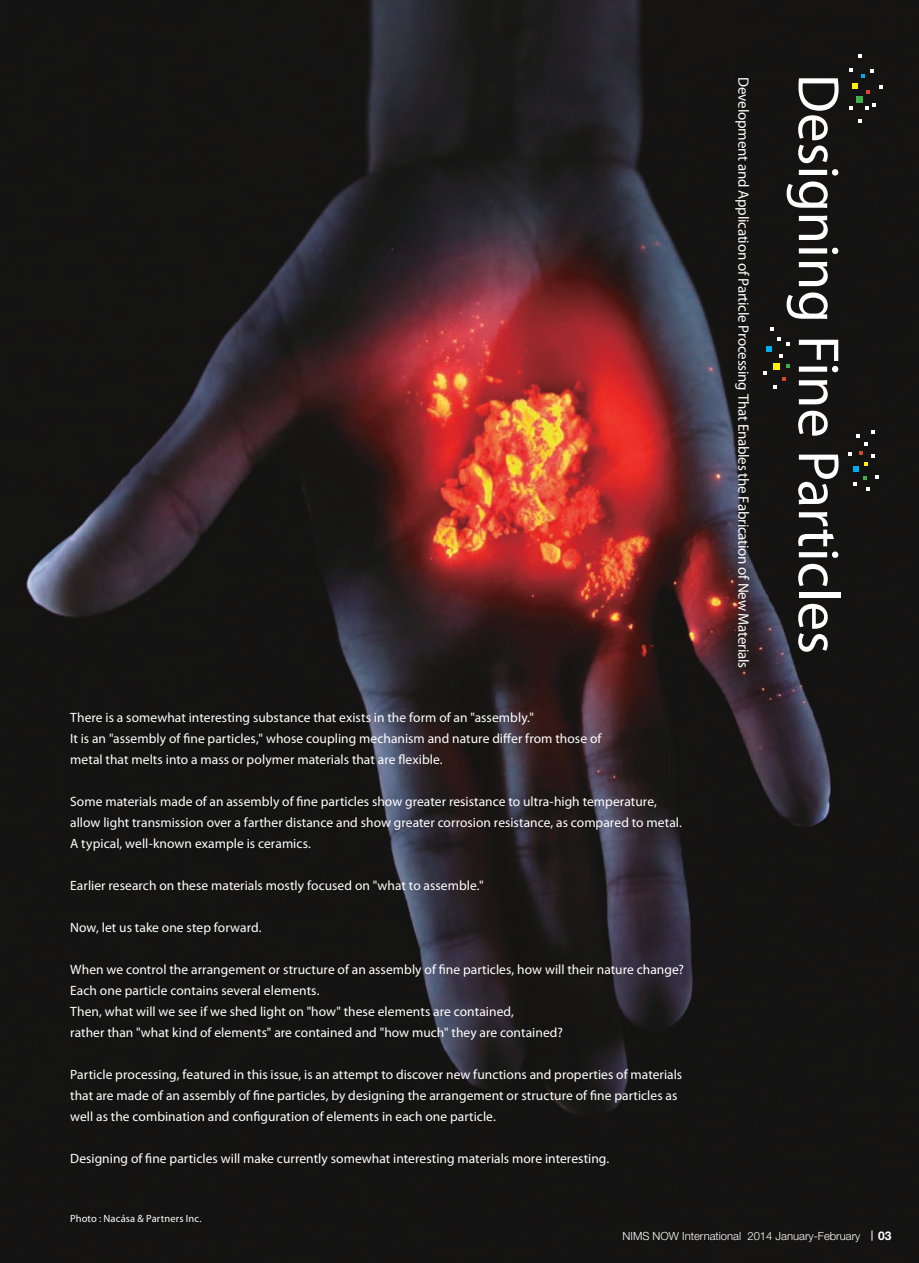
<style>
.page{position:relative;width:919px;height:1263px;background:#fff}
.page>*{position:absolute;margin:0;border:0;box-sizing:border-box;transform-origin:0 0}
.t1{font:58.5px "Myriad Pro";color:#fff}
.t2{font:15px "Myriad Pro";letter-spacing:-.015em;color:#fff}
.t3{font:13.5px/21px "Myriad Pro";letter-spacing:.005em;color:#fff}
.t4{font:700 12px "Helvetica Neue";color:#fff}
.t5{font:300 11.25px "Helvetica Neue";color:#fff}
.t6{font:10.5px "Myriad Pro";letter-spacing:.015em;color:#fff}
</style>
<div class="page">
<img style="left:0;top:0;width:918px;height:1263px">
<svg style="left:870px;top:69px;width:4px;height:3px"></svg>
<svg style="left:849px;top:84px;width:33px;height:26px"></svg>
<svg style="left:861px;top:74px;width:3px;height:4px"></svg>
<svg style="left:766px;top:347px;width:6px;height:5px"></svg>
<div style="left:772px;top:363px;width:7px;height:7px;background:#fff101"></div>
<svg style="left:785px;top:364px;width:4px;height:3px"></svg>
<svg style="left:777px;top:337px;width:3px;height:4px"></svg>
<svg style="left:782px;top:377px;width:4px;height:3px"></svg>
<svg style="left:848px;top:451px;width:31px;height:39px"></svg>
<svg style="left:855px;top:431px;width:19px;height:14px"></svg>
<p class="t3" style="left:70px;top:707px;width:532px">There is a somewhat interesting substance that exists in the form of an "assembly."<br>It is an "assembly of fine particles," whose coupling mechanism and nature differ from those of metal that melts into a mass or polymer materials that are flexible.</p>
<p class="t3" style="left:70px;top:791px;width:613px">Some materials made of an assembly of fine particles show greater resistance to ultra-high temperature, allow light transmission over a farther distance and show greater corrosion resistance, as compared to metal.<br>A typical, well-known example is ceramics.</p>
<p class="t3" style="left:70px;top:875px;width:415px">Earlier research on these materials mostly focused on "what to assemble."</p>
<p class="t3" style="left:70px;top:917px;width:193px">Now, let us take one step forward.</p>
<p class="t3" style="left:70px;top:959px;width:615px">When we control the arrangement or structure of an assembly of fine particles, how will their nature change?<br>Each one particle contains several elements.<br>Then, what will we see if we shed light on "how" these elements are contained,<br>rather than "what kind of elements" are contained and "how much" they are contained?</p>
<p class="t3" style="left:70px;top:1064px;width:613px">Particle processing, featured in this issue, is an attempt to discover new functions and properties of materials that are made of an assembly of fine particles, by designing the arrangement or structure of fine particles as well as the combination and configuration of elements in each one particle.</p>
<p class="t3" style="left:70px;top:1148px;width:540px">Designing of fine particles will make currently somewhat interesting materials more interesting.</p>
<p class="t6" style="left:70px;top:1212px;width:133px">Photo : Nacása &amp; Partners Inc.</p>
<p class="t2" style="left:752px;top:77px;width:593px;rotate:90deg">Development and Application of Particle Processing That Enables the Fabrication of New Materials</p>
<h1 class="t1" style="left:854px;top:74px;width:582px;rotate:90deg">Designing Fine Particles</h1>
<p class="t5" style="left:622px;top:1229px;width:239px">NIMS NOW International 2014 January-February</p>
<p class="t4" style="left:878px;top:1228px;width:15px">03</p>
</div>
